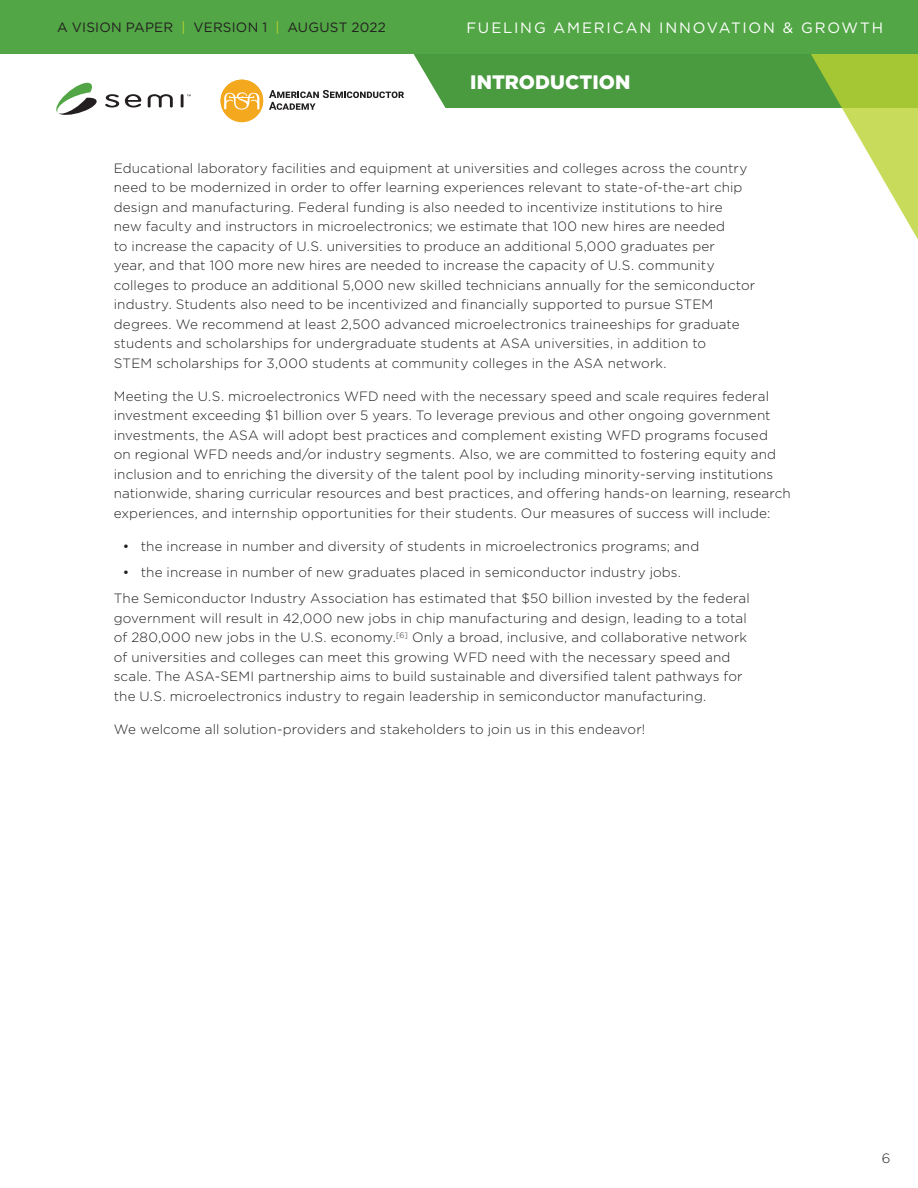
<style>
.page{position:relative;width:918px;height:1188px;background:#fff}
.page>*{position:absolute;margin:0;border:0;box-sizing:border-box;transform-origin:0 0}
.t1{font:900 19.5px "Gotham";letter-spacing:.005em;color:#fff}
.t2{font:15px "Gotham";letter-spacing:.12em;color:#fff}
.t3{font:300 13.5px/19.5px "Gotham";letter-spacing:.01em;color:#231f20}
.t4{font:13.5px "Gotham";letter-spacing:.015em;color:#231f20}
.s1{color:#bcd331}
.s2{font-weight:400}
</style>
<div class="page">
<svg style="left:56px;top:83px;width:41px;height:32px"></svg>
<svg style="left:105px;top:94px;width:14px;height:14px"></svg>
<svg style="left:125px;top:94px;width:16px;height:14px"></svg>
<hr style="left:181px;top:94px;width:3px;height:14px;background:#231f20">
<svg style="left:148px;top:94px;width:25px;height:14px"></svg>
<div style="left:413px;top:54px;width:367px;height:54px;background:#4a9a3f"></div>
<svg style="left:780px;top:54px;width:138px;height:186px"></svg>
<div style="left:0;top:0;width:918px;height:54px;background:#52a645"></div>
<div style="left:221px;top:80px;width:42px;height:42px;background:#f4a81d;border-radius:50%"></div>
<svg style="left:269px;top:90px;width:135px;height:20px"></svg>
<svg style="left:221px;top:80px;width:42px;height:40px"></svg>
<p class="t4" style="left:57px;top:18px;width:330px">A VISION PAPER <span class="s1">|</span> VERSION 1 <span class="s1">|</span> AUGUST 2022</p>
<p class="t2" style="left:466px;top:18px;width:418px">FUELING AMERICAN INNOVATION &amp; GROWTH</p>
<h1 class="t1" style="left:470px;top:69px;width:162px">INTRODUCTION</h1>
<p class="t3" style="left:114px;top:158px;width:643px">Educational laboratory facilities and equipment at universities and colleges across the country need to be modernized in order to offer learning experiences relevant to state-of-the-art chip design and manufacturing. Federal funding is also needed to incentivize institutions to hire<br>new faculty and instructors in microelectronics; we estimate that 100 new hires are needed<br>to increase the capacity of U.S. universities to produce an additional 5,000 graduates per<br>year, and that 100 more new hires are needed to increase the capacity of U.S. community colleges to produce an additional 5,000 new skilled technicians annually for the semiconductor industry. Students also need to be incentivized and financially supported to pursue STEM degrees. We recommend at least 2,500 advanced microelectronics traineeships for graduate students and scholarships for undergraduate students at ASA universities, in addition to<br>STEM scholarships for 3,000 students at community colleges in the ASA network.</p>
<p class="t3" style="left:114px;top:386px;width:679px">Meeting the U.S. microelectronics WFD need with the necessary speed and scale requires federal investment exceeding $1 billion over 5 years. To leverage previous and other ongoing government investments, the ASA will adopt best practices and complement existing WFD programs focused<br>on regional WFD needs and/or industry segments. Also, we are committed to fostering equity and inclusion and to enriching the diversity of the talent pool by including minority-serving institutions nationwide, sharing curricular resources and best practices, and offering hands-on learning, research experiences, and internship opportunities for their students. Our measures of success will include:</p>
<p class="t3" style="left:123px;top:536px;width:578px"><span class="s2">•</span> the increase in number and diversity of students in microelectronics programs; and</p>
<p class="t3" style="left:114px;top:559px;width:638px;line-height:26.2px;text-indent:9px"><span class="s2">•</span> the increase in number of new graduates placed in semiconductor industry jobs.<br>The Semiconductor Industry Association has estimated that $50 billion invested by the federal</p>
<p class="t3" style="left:114px;top:608px;width:635px">government will result in 42,000 new jobs in chip manufacturing and design, leading to a total of 280,000 new jobs in the U.S. economy.<sup>[6]</sup> Only a broad, inclusive, and collaborative network of universities and colleges can meet this growing WFD need with the necessary speed and scale. The ASA-SEMI partnership aims to build sustainable and diversified talent pathways for the U.S. microelectronics industry to regain leadership in semiconductor manufacturing.</p>
<p class="t3" style="left:114px;top:719px;width:533px">We welcome all solution-providers and stakeholders to join us in this endeavor!</p>
<p class="t3" style="left:882px;top:1148px;width:10px">6</p>
</div>
